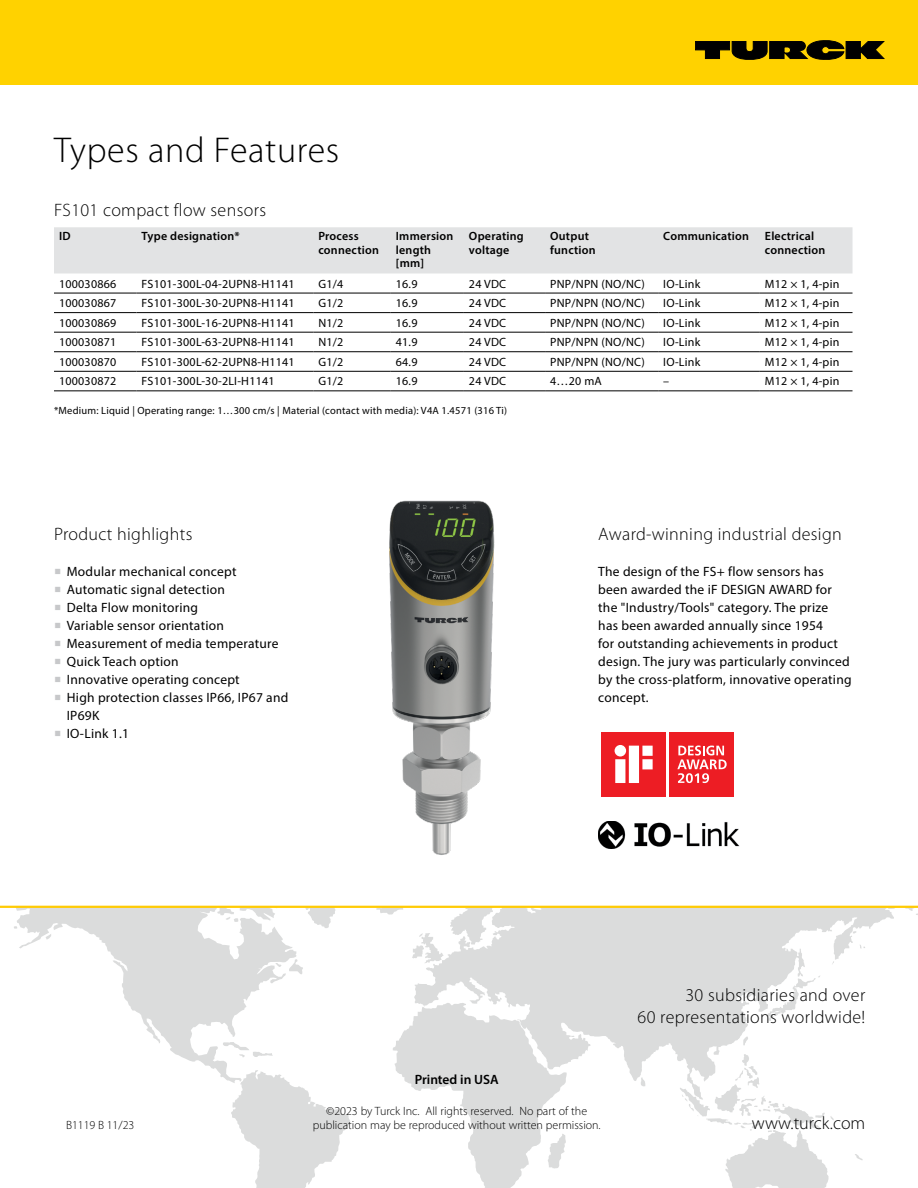
<style>
.page{position:relative;width:918px;height:1188px;background:#fff}
.page>*{position:absolute;margin:0;border:0;box-sizing:border-box;transform-origin:0 0}
.t1{font:300 36px "Myriad Pro";letter-spacing:.02em;color:#000}
.t2{font:300 18px/22.5px "Myriad Pro";letter-spacing:.02em;color:#000;text-align:right}
.t3{font:300 18px "Myriad Pro";color:#000}
.t4{font:13.5px/18px "Myriad Pro";letter-spacing:.02em;color:#000}
.t5{font:600 13.5px "Myriad Pro";color:#000}
.t6{font:12px "Myriad Pro";letter-spacing:.02em;color:#000}
.t7{font:600 12px/13.5px "Myriad Pro";letter-spacing:.02em;color:#000}
.t8{font:300 12px/13.5px "Myriad Pro";color:#000;text-align:center}
.t9{font:10.5px "Myriad Pro";letter-spacing:.02em;color:#000}
.s1{font-family:"Minion Pro";font-size:18px;color:#c7c8ca}
</style>
<div class="page">
<div style="left:0;top:0;width:918px;height:84px;background:#ffd200"></div>
<svg style="left:695px;top:41px;width:189px;height:18px"></svg>
<div style="left:54px;top:227px;width:799px;height:46px;background:#e2e3e4"></div>
<hr style="left:54px;top:293px;width:82px;height:1px;background:#000">
<hr style="left:54px;top:390px;width:82px;height:1px;background:#000">
<hr style="left:136px;top:390px;width:177px;height:1px;background:#000">
<hr style="left:391px;top:390px;width:73px;height:1px;background:#000">
<hr style="left:136px;top:293px;width:177px;height:1px;background:#000">
<hr style="left:313px;top:293px;width:78px;height:1px;background:#000">
<hr style="left:391px;top:293px;width:73px;height:1px;background:#000">
<hr style="left:464px;top:293px;width:81px;height:1px;background:#000">
<hr style="left:545px;top:293px;width:113px;height:1px;background:#000">
<hr style="left:658px;top:293px;width:102px;height:1px;background:#000">
<hr style="left:760px;top:293px;width:93px;height:1px;background:#000">
<hr style="left:54px;top:312px;width:82px;height:1px;background:#000">
<hr style="left:136px;top:312px;width:177px;height:1px;background:#000">
<hr style="left:313px;top:312px;width:78px;height:1px;background:#000">
<hr style="left:391px;top:312px;width:73px;height:1px;background:#000">
<hr style="left:464px;top:312px;width:81px;height:1px;background:#000">
<hr style="left:545px;top:312px;width:113px;height:1px;background:#000">
<hr style="left:658px;top:312px;width:102px;height:1px;background:#000">
<hr style="left:760px;top:312px;width:93px;height:1px;background:#000">
<hr style="left:54px;top:332px;width:82px;height:1px;background:#000">
<hr style="left:136px;top:332px;width:177px;height:1px;background:#000">
<hr style="left:313px;top:332px;width:78px;height:1px;background:#000">
<hr style="left:391px;top:332px;width:73px;height:1px;background:#000">
<hr style="left:464px;top:332px;width:81px;height:1px;background:#000">
<hr style="left:545px;top:332px;width:113px;height:1px;background:#000">
<hr style="left:658px;top:332px;width:102px;height:1px;background:#000">
<hr style="left:760px;top:332px;width:93px;height:1px;background:#000">
<hr style="left:54px;top:351px;width:82px;height:1px;background:#000">
<hr style="left:54px;top:371px;width:82px;height:1px;background:#000">
<hr style="left:136px;top:351px;width:177px;height:1px;background:#000">
<hr style="left:136px;top:371px;width:177px;height:1px;background:#000">
<hr style="left:313px;top:351px;width:78px;height:1px;background:#000">
<hr style="left:391px;top:351px;width:73px;height:1px;background:#000">
<hr style="left:391px;top:371px;width:73px;height:1px;background:#000">
<hr style="left:464px;top:351px;width:81px;height:1px;background:#000">
<hr style="left:545px;top:351px;width:113px;height:1px;background:#000">
<hr style="left:658px;top:351px;width:102px;height:1px;background:#000">
<hr style="left:760px;top:351px;width:93px;height:1px;background:#000">
<hr style="left:313px;top:371px;width:78px;height:1px;background:#000">
<hr style="left:464px;top:371px;width:81px;height:1px;background:#000">
<hr style="left:545px;top:371px;width:113px;height:1px;background:#000">
<hr style="left:658px;top:371px;width:102px;height:1px;background:#000">
<hr style="left:760px;top:371px;width:93px;height:1px;background:#000">
<hr style="left:313px;top:390px;width:78px;height:1px;background:#000">
<hr style="left:464px;top:390px;width:81px;height:1px;background:#000">
<hr style="left:545px;top:390px;width:113px;height:1px;background:#000">
<hr style="left:658px;top:390px;width:102px;height:1px;background:#000">
<hr style="left:760px;top:390px;width:93px;height:1px;background:#000">
<div style="left:602px;top:732px;width:64px;height:65px;background:#ed1d24"></div>
<svg style="left:615px;top:745px;width:38px;height:38px"></svg>
<div style="left:670px;top:732px;width:64px;height:65px;background:#ed1d24"></div>
<svg style="left:677px;top:745px;width:50px;height:38px"></svg>
<img style="left:389px;top:500px;width:106px;height:355px">
<img style="left:598px;top:821px;width:142px;height:27px">
<svg style="left:14px;top:908px;width:904px;height:280px"></svg>
<hr style="left:0;top:906px;width:918px;height:2px;background:#ffcb05">
<h1 class="t1" style="left:54px;top:130px;width:287px">Types and Features</h1>
<h2 class="t2" style="left:54px;top:199px;width:214px">FS101 compact flow sensors</h2>
<p class="t7" style="left:59px;top:229px;width:13px">ID</p>
<p class="t7" style="left:142px;top:229px;width:100px">Type designation*</p>
<p class="t7" style="left:318px;top:229px;width:62px">Process connection</p>
<p class="t7" style="left:396px;top:229px;width:59px">Immersion length [mm]</p>
<p class="t7" style="left:469px;top:229px;width:56px">Operating voltage</p>
<p class="t7" style="left:550px;top:229px;width:47px">Output function</p>
<p class="t7" style="left:663px;top:229px;width:87px">Communication</p>
<p class="t7" style="left:765px;top:229px;width:62px">Electrical connection</p>
<p class="t6" style="left:59px;top:276px;width:59px">100030866</p>
<p class="t6" style="left:142px;top:276px;width:155px">FS101-300L-04-2UPN8-H1141</p>
<p class="t6" style="left:318px;top:276px;width:26px">G1/4</p>
<p class="t6" style="left:396px;top:276px;width:23px">16.9</p>
<p class="t6" style="left:469px;top:276px;width:39px">24 VDC</p>
<p class="t6" style="left:550px;top:276px;width:96px">PNP/NPN (NO/NC)</p>
<p class="t6" style="left:663px;top:276px;width:39px">IO-Link</p>
<p class="t6" style="left:765px;top:276px;width:76px">M12 × 1, 4-pin</p>
<p class="t6" style="left:59px;top:296px;width:59px">100030867</p>
<p class="t6" style="left:142px;top:296px;width:155px">FS101-300L-30-2UPN8-H1141</p>
<p class="t6" style="left:318px;top:296px;width:26px">G1/2</p>
<p class="t6" style="left:396px;top:296px;width:23px">16.9</p>
<p class="t6" style="left:469px;top:296px;width:39px">24 VDC</p>
<p class="t6" style="left:550px;top:296px;width:96px">PNP/NPN (NO/NC)</p>
<p class="t6" style="left:663px;top:296px;width:39px">IO-Link</p>
<p class="t6" style="left:765px;top:296px;width:76px">M12 × 1, 4-pin</p>
<p class="t6" style="left:59px;top:315px;width:59px">100030869</p>
<p class="t6" style="left:142px;top:315px;width:155px">FS101-300L-16-2UPN8-H1141</p>
<p class="t6" style="left:318px;top:315px;width:27px">N1/2</p>
<p class="t6" style="left:396px;top:315px;width:23px">16.9</p>
<p class="t6" style="left:469px;top:315px;width:39px">24 VDC</p>
<p class="t6" style="left:550px;top:315px;width:96px">PNP/NPN (NO/NC)</p>
<p class="t6" style="left:663px;top:315px;width:39px">IO-Link</p>
<p class="t6" style="left:765px;top:315px;width:76px">M12 × 1, 4-pin</p>
<p class="t6" style="left:59px;top:335px;width:59px">100030871</p>
<p class="t6" style="left:142px;top:335px;width:155px">FS101-300L-63-2UPN8-H1141</p>
<p class="t6" style="left:318px;top:335px;width:27px">N1/2</p>
<p class="t6" style="left:396px;top:335px;width:23px">41.9</p>
<p class="t6" style="left:469px;top:335px;width:39px">24 VDC</p>
<p class="t6" style="left:550px;top:335px;width:96px">PNP/NPN (NO/NC)</p>
<p class="t6" style="left:663px;top:335px;width:39px">IO-Link</p>
<p class="t6" style="left:765px;top:335px;width:76px">M12 × 1, 4-pin</p>
<p class="t6" style="left:59px;top:354px;width:59px">100030870</p>
<p class="t6" style="left:142px;top:354px;width:155px">FS101-300L-62-2UPN8-H1141</p>
<p class="t6" style="left:318px;top:354px;width:26px">G1/2</p>
<p class="t6" style="left:396px;top:354px;width:23px">64.9</p>
<p class="t6" style="left:469px;top:354px;width:39px">24 VDC</p>
<p class="t6" style="left:550px;top:354px;width:96px">PNP/NPN (NO/NC)</p>
<p class="t6" style="left:663px;top:354px;width:39px">IO-Link</p>
<p class="t6" style="left:765px;top:354px;width:76px">M12 × 1, 4-pin</p>
<p class="t6" style="left:59px;top:374px;width:59px">100030872</p>
<p class="t6" style="left:142px;top:374px;width:135px">FS101-300L-30-2LI-H1141</p>
<p class="t6" style="left:318px;top:374px;width:26px">G1/2</p>
<p class="t6" style="left:396px;top:374px;width:23px">16.9</p>
<p class="t6" style="left:469px;top:374px;width:39px">24 VDC</p>
<p class="t6" style="left:550px;top:374px;width:53px">4…20 mA</p>
<p class="t6" style="left:663px;top:374px;width:7px">–</p>
<p class="t6" style="left:765px;top:374px;width:76px">M12 × 1, 4-pin</p>
<p class="t9" style="left:54px;top:404px;width:455px">*Medium: Liquid | Operating range: 1…300 cm/s | Material (contact with media): V4A 1.4571 (316 Ti)</p>
<h2 class="t2" style="left:54px;top:523px;width:140px">Product highlights</h2>
<p class="t4" style="left:54px;top:562px;width:184px"><span class="s1">■</span> Modular mechanical concept</p>
<p class="t4" style="left:54px;top:580px;width:173px"><span class="s1">■</span> Automatic signal detection</p>
<p class="t4" style="left:54px;top:598px;width:146px"><span class="s1">■</span> Delta Flow monitoring</p>
<p class="t4" style="left:54px;top:616px;width:171px"><span class="s1">■</span> Variable sensor orientation</p>
<p class="t4" style="left:54px;top:634px;width:226px"><span class="s1">■</span> Measurement of media temperature</p>
<p class="t4" style="left:54px;top:652px;width:126px"><span class="s1">■</span> Quick Teach option</p>
<p class="t4" style="left:54px;top:670px;width:187px"><span class="s1">■</span> Innovative operating concept</p>
<p class="t4" style="left:67px;top:688px;width:223px;text-indent:-13px"><span class="s1">■</span> High protection classes IP66, IP67 and<br>IP69K</p>
<p class="t4" style="left:54px;top:724px;width:77px"><span class="s1">■</span> IO-Link 1.1</p>
<h2 class="t2" style="left:598px;top:523px;width:245px">Award-winning industrial design</h2>
<p class="t4" style="left:598px;top:562px;width:255px">The design of the FS+ flow sensors has been awarded the iF DESIGN AWARD for the "Industry/Tools" category. The prize<br>has been awarded annually since 1954<br>for outstanding achievements in product design. The jury was particularly convinced by the cross-platform, innovative operating concept.</p>
<p class="t5" style="left:415px;top:1071px;width:86px">Printed in USA</p>
<h2 class="t2" style="left:638px;top:984px;width:229px">30 subsidiaries and over<br>60 representations worldwide!</h2>
<p class="t8" style="left:313px;top:1105px;width:289px">©2023 by Turck Inc. All rights reserved. No part of the publication may be reproduced without written permission.</p>
<p class="t8" style="left:66px;top:1118px;width:70px">B1119 B 11/23</p>
<h2 class="t3" style="left:752px;top:1113px;width:115px">www.turck.com</h2>
</div>
